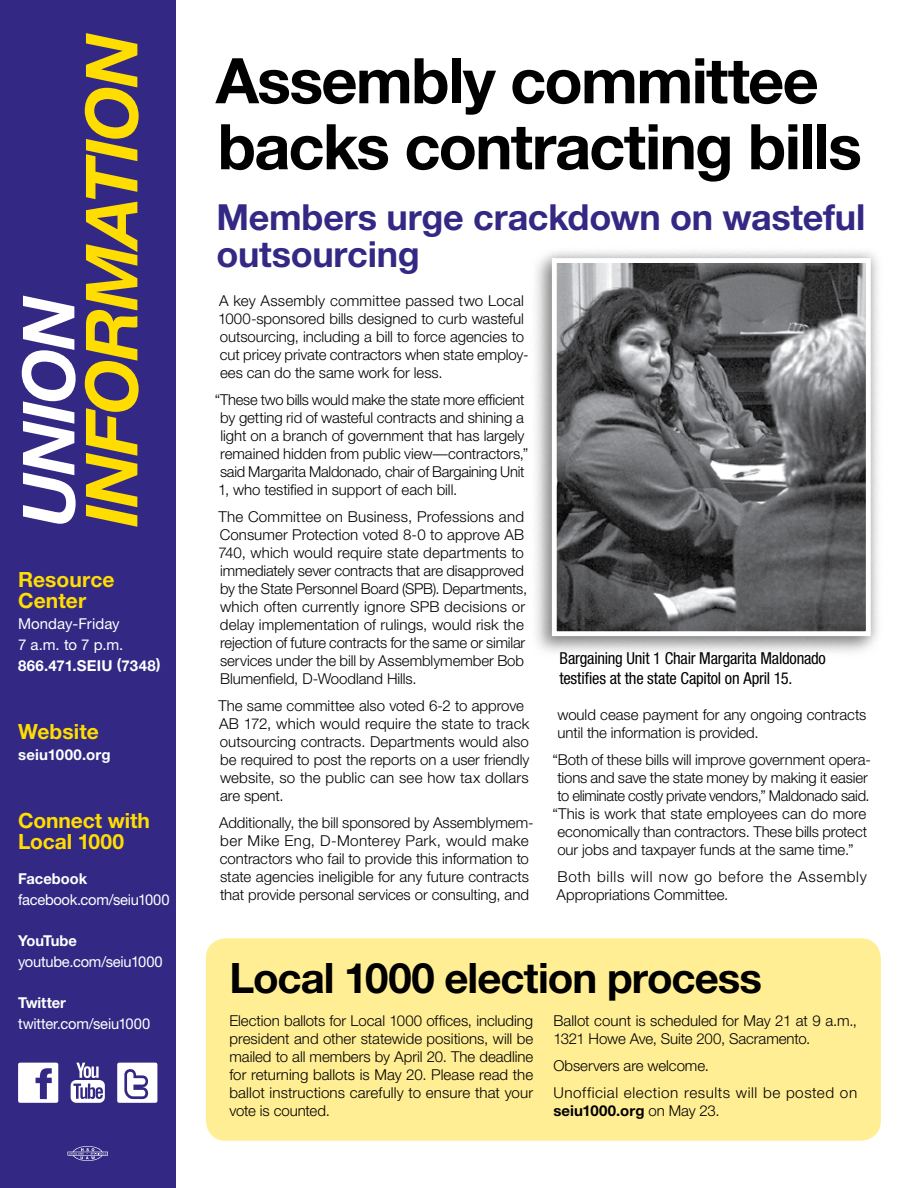
<style>
.page{position:relative;width:918px;height:1188px;background:#fff}
.page>*{position:absolute;margin:0;border:0;box-sizing:border-box;transform-origin:0 0}
.UNION_INFORMATION_HE{font:italic 700 72px/63px "Helvetica Neue";letter-spacing:-.03em;color:#fd0}
.headline_42{font:700 63px/66px "Helvetica Neue";letter-spacing:-.03em;color:#000}
.headline_42-2{font:700 42px "Helvetica Neue";letter-spacing:-.025em;color:#000}
.subhead_16pt{font:700 36px/37.5px "Helvetica Neue";letter-spacing:-.005em;color:#332985}
.CONNECT_WITH_LOCAL_1{font:700 21px/21px "Helvetica Neue";letter-spacing:-.005em;color:#fd0}
.RESOURCE_CENTER{font:700 21px/21px "Helvetica Neue";letter-spacing:.005em;color:#fd0}
.WEBSITE{font:700 21px "Helvetica Neue";letter-spacing:.005em;color:#fd0}
.photo_caption{font:condensed 16.5px/19.5px "Helvetica Neue";letter-spacing:-.01em;color:#000}
.body__master{font:300 15px/18px "Helvetica Neue";letter-spacing:-.005em;color:#000}
.body__master-2{font:300 15px/18px "Helvetica Neue";letter-spacing:.035em;color:#000}
.WEB_SITES{font:15px/21px "Helvetica Neue";letter-spacing:-.015em;color:#fff}
.UNION_INFO_WHITE{font:15px/21px "Helvetica Neue";letter-spacing:.005em;color:#fff}
.UNION_INFORMATION_WH{font:700 15px "Helvetica Neue";letter-spacing:.015em;color:#fff}
.WEBSITE-2{font:700 15px "Helvetica Neue";letter-spacing:.015em;color:#fff}
.s1{color:#fff}
.s2{font-weight:700}
</style>
<div class="page">
<div style="left:0;top:0;width:176px;height:1188px;background:#332985"></div>
<div style="left:117px;top:1063px;width:40px;height:40px;background:#fff;border-radius:2px"></div>
<svg style="left:124px;top:1069px;width:25px;height:30px"></svg>
<div style="left:71px;top:1080px;width:34px;height:23px;background:#fff;border-radius:5px"></div>
<svg style="left:76px;top:1063px;width:23px;height:15px"></svg>
<svg style="left:73px;top:1084px;width:30px;height:15px"></svg>
<svg style="left:18px;top:1063px;width:40px;height:40px"></svg>
<svg style="left:68px;top:1146px;width:40px;height:15px"></svg>
<div style="left:206px;top:938px;width:675px;height:203px;background:#ffee93;border-radius:20px"></div>
<div style="left:530px;top:249px;width:350px;height:409px;background:#000;opacity:.35"></div>
<div style="left:539px;top:245px;width:345px;height:404px;background:#000;opacity:.25"></div>
<img style="left:558px;top:264px;width:307px;height:366px">
<div style="left:552px;top:258px;width:319px;height:378px;border:5px solid #fff"></div>
<p class="UNION_INFORMATION_HE" style="left:16px;top:526px;width:495px;rotate:-90deg"><span class="s1">UNION<br></span>INFORMATION</p>
<p class="RESOURCE_CENTER" style="left:18px;top:568px;width:98px">Resource<br>Center</p>
<p class="UNION_INFO_WHITE" style="left:18px;top:612px;width:107px">Monday-Friday<br>7 a.m. to 7 p.m.</p>
<p class="UNION_INFORMATION_WH" style="left:18px;top:656px;width:144px">866.471.SEIU (7348)</p>
<p class="WEBSITE" style="left:18px;top:718px;width:82px">Website</p>
<p class="WEBSITE-2" style="left:18px;top:745px;width:94px">seiu1000.org</p>
<p class="CONNECT_WITH_LOCAL_1" style="left:18px;top:810px;width:133px">Connect with<br>Local 1000</p>
<p class="WEB_SITES" style="left:18px;top:867px;width:153px"><span class="s2">Facebook </span>facebook.com/seiu1000</p>
<p class="WEB_SITES" style="left:18px;top:930px;width:146px"><span class="s2">YouTube </span>youtube.com/seiu1000</p>
<p class="WEB_SITES" style="left:18px;top:992px;width:134px"><span class="s2">Twitter </span>twitter.com/seiu1000</p>
<p class="headline_42" style="left:216px;top:46px;width:648px">Assembly committee backs contracting bills</p>
<p class="subhead_16pt" style="left:216px;top:197px;width:650px">Members urge crackdown on wasteful outsourcing</p>
<p class="body__master" style="left:218px;top:291px;width:312px">A key Assembly committee passed two Local 1000-sponsored bills designed to curb wasteful outsourcing, including a bill to force agencies to cut pricey private contractors when state employ&shy;ees can do the same work for less.</p>
<p class="body__master" style="left:215px;top:390px;width:315px">“These two bills would make the state more efficient by getting rid of wasteful contracts and shining a light on a branch of government that has largely remained hidden from public view—contractors,” said Margarita Maldonado, chair of Bargaining Unit 1, who testified in support of each bill.</p>
<p class="body__master" style="left:218px;top:507px;width:310px">The Committee on Business, Professions and Consumer Protection voted 8-0 to approve AB 740, which would require state departments to immediately sever contracts that are disapproved by the State Personnel Board (SPB). Departments, which often currently ignore SPB decisions or delay implementation of rulings, would risk the rejection of future contracts for the same or similar services under the bill by Assemblymember Bob Blumenfield, D-Woodland Hills.</p>
<p class="body__master" style="left:218px;top:696px;width:313px">The same committee also voted 6-2 to approve AB 172, which would require the state to track outsourcing contracts. Departments would also be required to post the reports on a user friendly website, so the public can see how tax dollars are spent.</p>
<p class="body__master" style="left:219px;top:813px;width:316px">Additionally, the bill sponsored by Assemblymem&shy;ber Mike Eng, D-Monterey Park, would make contractors who fail to provide this information to state agencies ineligible for any future contracts that provide personal services or consulting, and</p>
<p class="photo_caption" style="left:559px;top:649px;width:268px">Bargaining Unit 1 Chair Margarita Maldonado testifies at the state Capitol on April 15.</p>
<p class="body__master" style="left:558px;top:705px;width:310px">would cease payment for any ongoing contracts until the information is provided.</p>
<p class="body__master" style="left:552px;top:750px;width:320px">“Both of these bills will improve government opera-</p>
<p class="body__master" style="left:558px;top:768px;width:312px">tions and save the state money by making it easier</p>
<p class="body__master" style="left:558px;top:786px;width:314px">to eliminate costly private vendors,” Maldonado said.</p>
<p class="body__master" style="left:552px;top:804px;width:316px">“This is work that state employees can do more</p>
<p class="body__master" style="left:558px;top:822px;width:311px">economically than contractors. These bills protect</p>
<p class="body__master" style="left:557px;top:840px;width:298px">our jobs and taxpayer funds at the same time.”</p>
<p class="body__master-2" style="left:557px;top:867px;width:312px">Both bills will now go before the Assembly<br>Appropriations Committee.</p>
<p class="headline_42-2" style="left:230px;top:952px;width:534px">Local 1000 election process</p>
<p class="body__master" style="left:230px;top:1011px;width:305px;text-align:justify">Election ballots for Local 1000 offices, including president and other statewide positions, will be mailed to all members by April 20. The deadline for returning ballots is May 20. Please read the ballot instructions carefully to ensure that your vote is counted.</p>
<p class="body__master" style="left:554px;top:1011px;width:305px">Ballot count is scheduled for May 21 at 9 a.m.,<br>1321 Howe Ave, Suite 200, Sacramento.</p>
<p class="body__master" style="left:554px;top:1056px;width:157px">Observers are welcome.</p>
<p class="body__master-2" style="left:554px;top:1083px;width:305px">Unofficial election results will be posted on <span class="s2">seiu1000.org</span> on May 23.</p>
</div>
